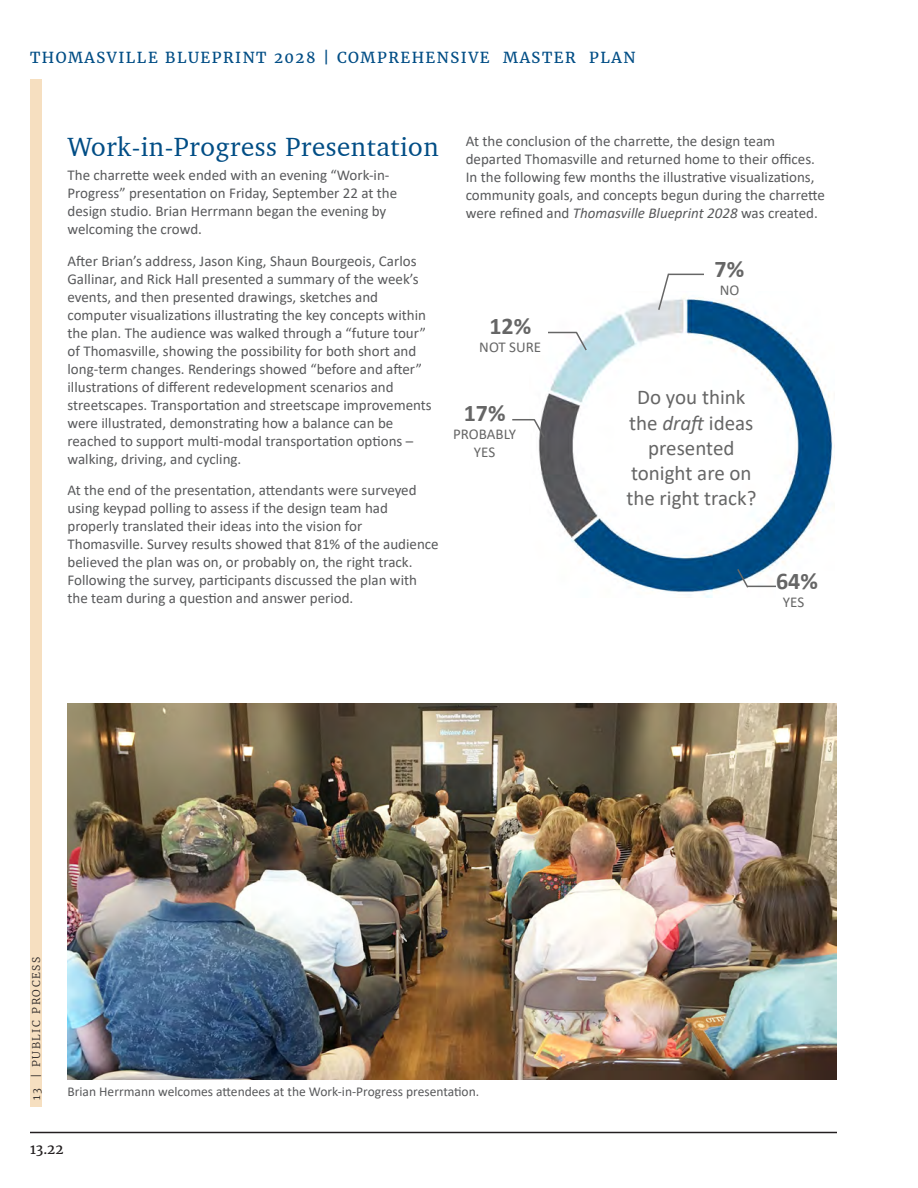
<style>
.page{position:relative;width:918px;height:1188px;background:#fff}
.page>*{position:absolute;margin:0;border:0;box-sizing:border-box;transform-origin:0 0}
.Heading_2{font:27px "Charter BT";letter-spacing:.02em;color:#004d85}
.t1{font:700 24px "Calibri";color:#666}
.t2{font:21px/25.2px "Calibri";color:#666;text-align:center}
.Body_text{font:15px/18px "Calibri";color:#58595b}
.t3{font:15px "Merriweather";letter-spacing:.1em;color:#004d85}
.t4{font:15px/18px "Calibri";color:#666;text-align:center}
.Body_text-2{font:13.5px "Calibri";color:#58595b}
.t5{font:13.5px "Merriweather";color:#231f20}
.t6{font:300 10.5px "Merriweather";letter-spacing:.15em;color:#231f20}
.s1{font-style:italic}
</style>
<div class="page">
<hr style="left:30px;top:1132px;width:807px;height:1px;background:#231f20">
<div style="left:30px;top:80px;width:12px;height:1027px;background:#f6dfc0"></div>
<img style="left:68px;top:703px;width:769px;height:377px">
<img style="left:538px;top:298px;width:295px;height:300px">
<svg style="left:574px;top:330px;width:14px;height:22px"></svg>
<hr style="left:490px;top:332px;width:86px;height:1px;background:#666">
<svg style="left:736px;top:567px;width:14px;height:22px"></svg>
<hr style="left:748px;top:586px;width:86px;height:1px;background:#666">
<svg style="left:657px;top:273px;width:13px;height:39px"></svg>
<hr style="left:668px;top:274px;width:87px;height:1px;background:#666">
<div style="left:776px;top:571px;width:66px;height:60px;background:#fff"></div>
<div style="left:473px;top:314px;width:75px;height:41px;background:#fff"></div>
<div style="left:704px;top:256px;width:51px;height:42px;background:#fff"></div>
<svg style="left:512px;top:417px;width:34px;height:22px"></svg>
<p class="t3" style="left:30px;top:47px;width:607px">THOMASVILLE BLUEPRINT 2028 | COMPREHENSIVE MASTER PLAN</p>
<p class="Heading_2" style="left:68px;top:130px;width:373px">Work-in-Progress Presentation</p>
<p class="Body_text" style="left:68px;top:166px;width:331px">The charrette week ended with an evening “Work-in-Progress” presentation on Friday, September 22 at the design studio. Brian Herrmann began the evening by welcoming the crowd.</p>
<p class="Body_text" style="left:68px;top:251px;width:366px">After Brian’s address, Jason King, Shaun Bourgeois, Carlos Gallinar, and Rick Hall presented a summary of the week’s events, and then presented drawings, sketches and computer visualizations illustrating the key concepts within the plan. The audience was walked through a “future tour” of Thomasville, showing the possibility for both short and long-term changes. Renderings showed “before and after” illustrations of different redevelopment scenarios and streetscapes. Transportation and streetscape improvements were illustrated, demonstrating how a balance can be reached to support multi-modal transportation options – walking, driving, and cycling.</p>
<p class="Body_text" style="left:68px;top:481px;width:373px">At the end of the presentation, attendants were surveyed using keypad polling to assess if the design team had properly translated their ideas into the vision for Thomasville. Survey results showed that 81% of the audience believed the plan was on, or probably on, the right track.<br>Following the survey, participants discussed the plan with the team during a question and answer period.</p>
<p class="Body_text" style="left:466px;top:132px;width:361px">At the conclusion of the charrette, the design team departed Thomasville and returned home to their offices.<br>In the following few months the illustrative visualizations, community goals, and concepts begun during the charrette were refined and <span class="s1">Thomasville Blueprint 2028</span> was created.</p>
<p class="t1" style="left:489px;top:309px;width:43px">12%</p>
<p class="t4" style="left:479px;top:337px;width:63px">NOT SURE</p>
<p class="t1" style="left:464px;top:396px;width:43px">17%</p>
<p class="t4" style="left:453px;top:425px;width:64px">PROBABLY<br>YES</p>
<p class="t1" style="left:715px;top:252px;width:31px">7%</p>
<p class="t4" style="left:720px;top:280px;width:21px">NO</p>
<p class="t2" style="left:626px;top:384px;width:132px">Do you think the <span class="s1">draft</span> ideas presented tonight are on the right track?</p>
<p class="t1" style="left:776px;top:564px;width:43px">64%</p>
<p class="t4" style="left:783px;top:593px;width:23px">YES</p>
<p class="t6" style="left:29px;top:1100px;width:145px;rotate:-90deg">13 | PUBLIC PROCESS</p>
<p class="Body_text-2" style="left:68px;top:1082px;width:413px">Brian Herrmann welcomes attendees at the Work-in-Progress presentation.</p>
<p class="t5" style="left:30px;top:1140px;width:35px">13.22</p>
</div>
